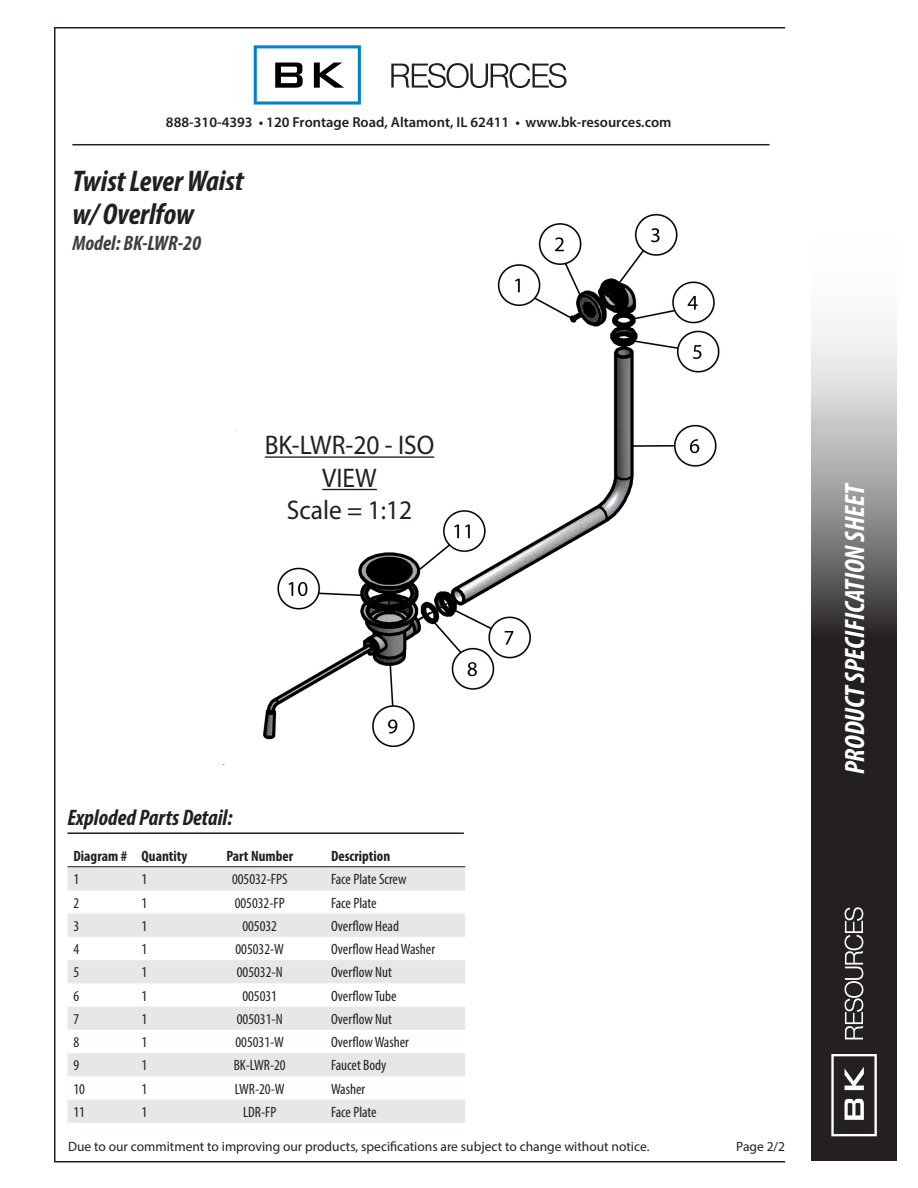
<style>
.page{position:relative;width:918px;height:1188px;background:#fff}
.page>*{position:absolute;margin:0;border:0;box-sizing:border-box;transform-origin:0 0}
.t1{font:italic 700 condensed 30px/33px "Myriad Pro";color:#231f20}
.t2{font:italic 700 condensed 28.05px "Myriad Pro";letter-spacing:-.005em;color:#fff}
.t3{font:27px/32.4px "Myriad Pro";color:#231f20;text-align:center;scale:.94 1}
.t4{font:italic 700 condensed 22.5px "Myriad Pro";color:#231f20}
.t5{font:italic 700 condensed 21px "Myriad Pro";color:#3e3e3f}
.t6{font:condensed 15px "Myriad Pro";color:#231f20}
.t7{font:700 condensed 15px "Myriad Pro";color:#231f20}
.t8{font:600 14.55px "Myriad Pro";color:#231f20}
.t9{font:13.5px "Myriad Pro";color:#231f20}
</style>
<div class="page">
<hr style="left:54px;top:1161px;width:731px;height:1px;background:#231f20">
<hr style="left:54px;top:27px;width:731px;height:1px;background:#231f20">
<hr style="left:54px;top:27px;width:2px;height:1134px;background:#231f20">
<svg style="left:254px;top:45px;width:107px;height:60px"></svg>
<svg style="left:391px;top:63px;width:176px;height:25px"></svg>
<hr style="left:72px;top:144px;width:698px;height:1px;background:#231f20">
<svg style="left:811px;top:325px;width:86px;height:836px;background:#565354"></svg>
<svg style="left:845px;top:907px;width:18px;height:132px"></svg>
<svg style="left:831px;top:1054px;width:46px;height:82px"></svg>
<hr style="left:68px;top:832px;width:396px;height:2px;background:#231f20">
<svg style="left:68px;top:867px;width:397px;height:256px;fill:#e6e7e9"></svg>
<hr style="left:68px;top:866px;width:68px;height:1px;background:#231f20">
<hr style="left:136px;top:866px;width:58px;height:1px;background:#231f20">
<hr style="left:194px;top:866px;width:131px;height:1px;background:#231f20">
<hr style="left:325px;top:866px;width:140px;height:1px;background:#231f20">
<img style="left:218px;top:213px;width:502px;height:552px">
<hr style="left:265px;top:456px;width:169px;height:2px;background:#231f20">
<hr style="left:322px;top:489px;width:55px;height:1px;background:#231f20">
<p class="t8" style="left:166px;top:113px;width:507px">888-310-4393 • 120 Frontage Road, Altamont, IL 62411 • www.bk-resources.com</p>
<h1 class="t1" style="left:72px;top:164px;width:173px">Twist Lever Waist w/ Overlfow</h1>
<h3 class="t5" style="left:72px;top:230px;width:130px">Model: BK-LWR-20</h3>
<h3 class="t3" style="left:265px;top:429px;width:182px">BK-LWR-20 - ISO<br>VIEW<br>Scale = 1:12</h3>
<h3 class="t4" style="left:68px;top:803px;width:167px">Exploded Parts Detail:</h3>
<p class="t7" style="left:74px;top:846px;width:116px">Diagram # Quantity</p>
<p class="t7" style="left:226px;top:846px;width:68px">Part Number</p>
<p class="t7" style="left:331px;top:846px;width:61px">Description</p>
<p class="t6" style="left:73px;top:870px;width:7px">1</p>
<p class="t6" style="left:142px;top:870px;width:7px">1</p>
<p class="t6" style="left:232px;top:870px;width:57px">005032-FPS</p>
<p class="t6" style="left:331px;top:870px;width:77px">Face Plate Screw</p>
<p class="t6" style="left:73px;top:894px;width:7px">2</p>
<p class="t6" style="left:142px;top:894px;width:7px">1</p>
<p class="t6" style="left:235px;top:894px;width:51px">005032-FP</p>
<p class="t6" style="left:331px;top:894px;width:47px">Face Plate</p>
<p class="t6" style="left:73px;top:917px;width:7px">3</p>
<p class="t6" style="left:142px;top:917px;width:7px">1</p>
<p class="t6" style="left:242px;top:917px;width:36px">005032</p>
<p class="t6" style="left:331px;top:917px;width:69px">Overflow Head</p>
<p class="t6" style="left:73px;top:940px;width:7px">4</p>
<p class="t6" style="left:142px;top:940px;width:7px">1</p>
<p class="t6" style="left:235px;top:940px;width:50px">005032-W</p>
<p class="t6" style="left:331px;top:940px;width:106px">Overflow Head Washer</p>
<p class="t6" style="left:73px;top:963px;width:7px">5</p>
<p class="t6" style="left:142px;top:963px;width:7px">1</p>
<p class="t6" style="left:237px;top:963px;width:47px">005032-N</p>
<p class="t6" style="left:331px;top:963px;width:62px">Overflow Nut</p>
<p class="t6" style="left:73px;top:987px;width:7px">6</p>
<p class="t6" style="left:142px;top:987px;width:7px">1</p>
<p class="t6" style="left:242px;top:987px;width:36px">005031</p>
<p class="t6" style="left:331px;top:987px;width:67px">Overflow Tube</p>
<p class="t6" style="left:73px;top:1010px;width:7px">7</p>
<p class="t6" style="left:142px;top:1010px;width:7px">1</p>
<p class="t6" style="left:237px;top:1010px;width:47px">005031-N</p>
<p class="t6" style="left:331px;top:1010px;width:62px">Overflow Nut</p>
<p class="t6" style="left:73px;top:1033px;width:7px">8</p>
<p class="t6" style="left:142px;top:1033px;width:7px">1</p>
<p class="t6" style="left:235px;top:1033px;width:50px">005031-W</p>
<p class="t6" style="left:331px;top:1033px;width:79px">Overflow Washer</p>
<p class="t6" style="left:73px;top:1056px;width:7px">9</p>
<p class="t6" style="left:142px;top:1056px;width:7px">1</p>
<p class="t6" style="left:234px;top:1056px;width:54px">BK-LWR-20</p>
<p class="t6" style="left:331px;top:1056px;width:57px">Faucet Body</p>
<p class="t6" style="left:73px;top:1080px;width:13px">10</p>
<p class="t6" style="left:142px;top:1080px;width:7px">1</p>
<p class="t6" style="left:235px;top:1080px;width:51px">LWR-20-W</p>
<p class="t6" style="left:331px;top:1080px;width:36px">Washer</p>
<p class="t6" style="left:73px;top:1103px;width:13px">11</p>
<p class="t6" style="left:142px;top:1103px;width:7px">1</p>
<p class="t6" style="left:243px;top:1103px;width:35px">LDR-FP</p>
<p class="t6" style="left:331px;top:1103px;width:47px">Face Plate</p>
<p class="t9" style="left:68px;top:1138px;width:583px">Due to our commitment to improving our products, specifications are subject to change without notice.</p>
<p class="t9" style="left:736px;top:1138px;width:50px">Page 2/2</p>
<h2 class="t2" style="left:837px;top:774px;width:293px;rotate:-90deg">PRODUCT SPECIFICATION SHEET</h2>
</div>
